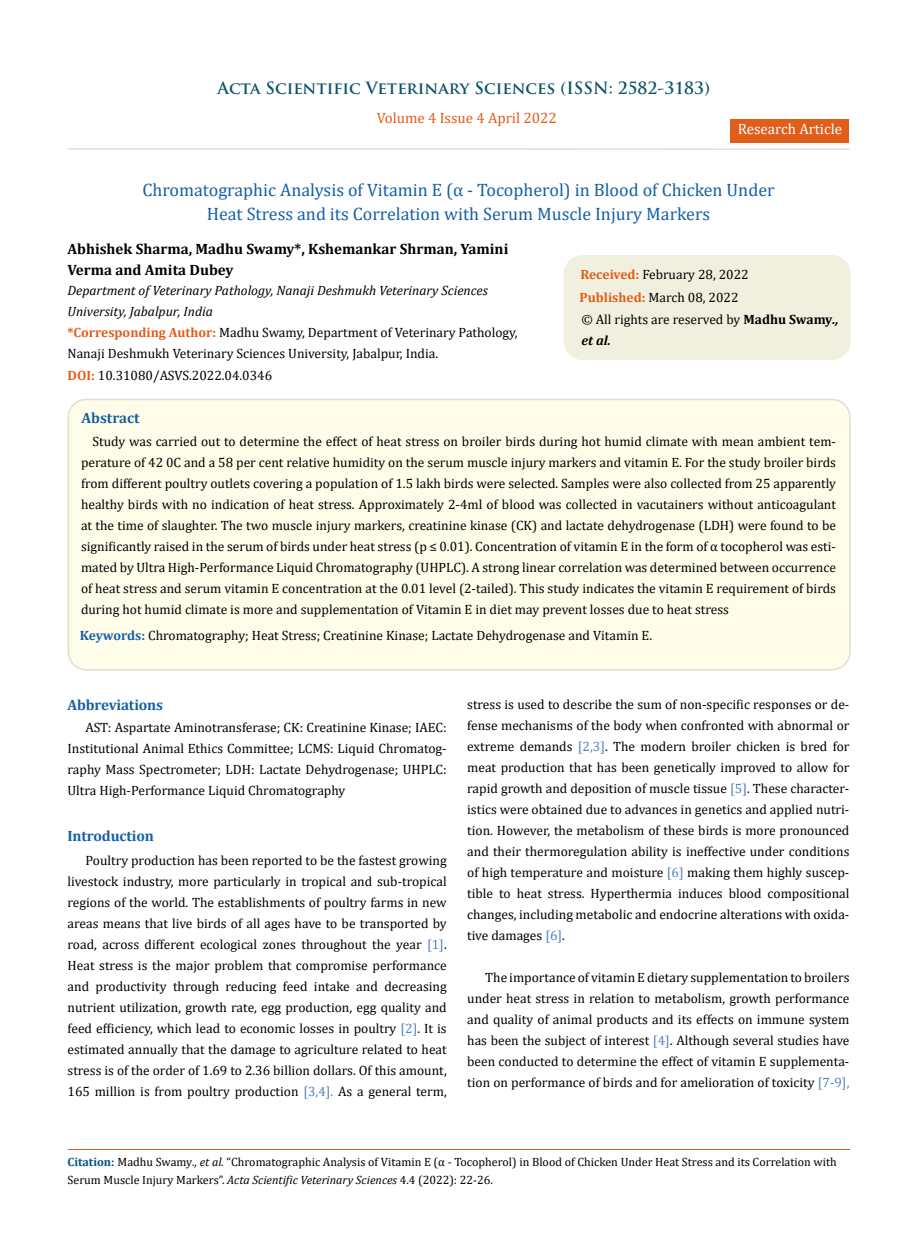
<style>
.page{position:relative;width:917px;height:1242px;background:#fff}
.page>*{position:absolute;margin:0;border:0;box-sizing:border-box;transform-origin:0 0}
.t1{font:18px/24px "Cambria";color:#1560a6;text-align:center}
.t2{font:700 16.5px "Trajan Pro";color:#0e546a}
.t3{font:700 15px/21px "Cambria";color:#000}
.t4{font:700 15px "Cambria";letter-spacing:-.01em;color:#1560a6}
.t5{font:15px "Cambria";color:#e05d1a}
.t6{font:15px "Cambria";color:#fff}
.t7{font:13.5px/21px "Cambria";color:#000;text-align:justify}
.t8{font:12px/18px "Cambria";color:#000}
.s1{font-style:italic}
.s2{font-weight:700;color:#e05d1a}
.s3{font-weight:700}
.s4{font-weight:700;font-style:italic}
.s5{font-weight:700;color:#1560a6}
.s6{color:#4f81bd}
.s7{font-weight:700;color:#035089}
</style>
<div class="page">
<div style="left:730px;top:119px;width:119px;height:23px;background:#e05d1a"></div>
<div style="left:564px;top:256px;width:285px;height:103px;background:#f1f0de;border-radius:18px"></div>
<div style="left:563px;top:255px;width:287px;height:105px;border:2px solid #f1f0de;border-radius:18px"></div>
<div style="left:68px;top:399px;width:782px;height:271px;background:#fffde9;border-radius:18px"></div>
<div style="left:68px;top:399px;width:782px;height:271px;border:2px solid #e0dfcd;border-radius:18px"></div>
<hr style="left:68px;top:1150px;width:781px;height:1px;background:#e05d1a">
<hr style="left:67px;top:148px;width:782px;height:2px;background:#e0dfcd">
<p class="t2" style="left:217px;top:77px;width:494px">Acta Scientific Veterinary Sciences (ISSN: 2582-3183)</p>
<p class="t5" style="left:376px;top:109px;width:182px">Volume 4 Issue 4 April 2022</p>
<p class="t6" style="left:737px;top:120px;width:106px">Research Article</p>
<h1 class="t1" style="left:142px;top:178px;width:633px">Chromatographic Analysis of Vitamin E (α - Tocopherol) in Blood of Chicken Under<br>Heat Stress and its Correlation with Serum Muscle Injury Markers</h1>
<p class="t3" style="left:67px;top:238px;width:442px">Abhishek Sharma, Madhu Swamy*, Kshemankar Shrman, Yamini<br>Verma and Amita Dubey</p>
<p class="t7" style="left:67px;top:279px;width:452px;text-align:left"><span class="s1">Department of Veterinary Pathology, Nanaji Deshmukh Veterinary Sciences University, Jabalpur, India<br></span><span class="s2">*Corresponding Author:</span> Madhu Swamy, Department of Veterinary Pathology, Nanaji Deshmukh Veterinary Sciences University, Jabalpur, India.</p>
<p class="t7" style="left:579px;top:263px;width:171px;line-height:23px"><span class="s2">Received:</span> February 28, 2022<br><span class="s2">Published:</span> March 08, 2022</p>
<p class="t7" style="left:581px;top:308px;width:259px">© All rights are reserved by <span class="s3">Madhu Swamy</span><span class="s4">., et al.</span></p>
<p class="t7" style="left:68px;top:365px;width:206px"><span class="s2">DOI:</span> 10.31080/ASVS.2022.04.0346</p>
<p class="t4" style="left:81px;top:407px;width:60px">Abstract</p>
<p class="t7" style="left:81px;top:431px;width:756px;text-indent:12px">Study was carried out to determine the effect of heat stress on broiler birds during hot humid climate with mean ambient tem&shy;perature of 42 0C and a 58 per cent relative humidity on the serum muscle injury markers and vitamin E. For the study broiler birds from different poultry outlets covering a population of 1.5 lakh birds were selected. Samples were also collected from 25 apparently healthy birds with no indication of heat stress. Approximately 2-4ml of blood was collected in vacutainers without anticoagulant at the time of slaughter. The two muscle injury markers, creatinine kinase (CK) and lactate dehydrogenase (LDH) were found to be significantly raised in the serum of birds under heat stress (p ≤ 0.01). Concentration of vitamin E in the form of α tocopherol was esti&shy;mated by Ultra High-Performance Liquid Chromatography (UHPLC). A strong linear correlation was determined between occurrence of heat stress and serum vitamin E concentration at the 0.01 level (2-tailed). This study indicates the vitamin E requirement of birds during hot humid climate is more and supplementation of Vitamin E in diet may prevent losses due to heat stress</p>
<p class="t7" style="left:80px;top:624px;width:574px"><span class="s5">Keywords:</span> Chromatography; Heat Stress; Creatinine Kinase; Lactate Dehydrogenase and Vitamin E.</p>
<p class="t4" style="left:68px;top:694px;width:97px">Abbreviations</p>
<p class="t7" style="left:68px;top:717px;width:381px;text-indent:18px">AST: Aspartate Aminotransferase; CK: Creatinine Kinase; IAEC:<br>Institutional Animal Ethics Committee; LCMS: Liquid Chromatog&shy;raphy Mass Spectrometer; LDH: Lactate Dehydrogenase; UHPLC:<br>Ultra High-Performance Liquid Chromatography</p>
<p class="t4" style="left:68px;top:825px;width:88px">Introduction</p>
<p class="t7" style="left:68px;top:850px;width:381px;text-indent:18px">Poultry production has been reported to be the fastest growing livestock industry, more particularly in tropical and sub-tropical regions of the world. The establishments of poultry farms in new areas means that live birds of all ages have to be transported by road, across different ecological zones throughout the year <span class="s6">[1]</span>.<br>Heat stress is the major problem that compromise performance and productivity through reducing feed intake and decreasing nutrient utilization, growth rate, egg production, egg quality and feed efficiency, which lead to economic losses in poultry <span class="s6">[2]</span>. It is estimated annually that the damage to agriculture related to heat stress is of the order of 1.69 to 2.36 billion dollars. Of this amount, 165 million is from poultry production <span class="s6">[3,4].</span> As a general term,</p>
<p class="t7" style="left:467px;top:694px;width:384px">stress is used to describe the sum of non-specific responses or de&shy;fense mechanisms of the body when confronted with abnormal or extreme demands <span class="s6">[2,3]</span>. The modern broiler chicken is bred for meat production that has been genetically improved to allow for rapid growth and deposition of muscle tissue <span class="s6">[5]</span>. These character&shy;istics were obtained due to advances in genetics and applied nutri&shy;tion. However, the metabolism of these birds is more pronounced and their thermoregulation ability is ineffective under conditions of high temperature and moisture <span class="s6">[6]</span> making them highly suscep&shy;tible to heat stress. Hyperthermia induces blood compositional changes, including metabolic and endocrine alterations with oxida&shy;tive damages <span class="s6">[6]</span>.</p>
<p class="t7" style="left:467px;top:967px;width:384px;text-indent:18px">The importance of vitamin E dietary supplementation to broilers under heat stress in relation to metabolism, growth performance and quality of animal products and its effects on immune system has been the subject of interest <span class="s6">[4]</span>. Although several studies have been conducted to determine the effect of vitamin E supplementa&shy;tion on performance of birds and for amelioration of toxicity <span class="s6">[7-9],</span></p>
<p class="t8" style="left:68px;top:1153px;width:770px"><span class="s7">Citation:</span> Madhu Swamy<span class="s1">., et al.</span> “Chromatographic Analysis of Vitamin E (α - Tocopherol) in Blood of Chicken Under Heat Stress and its Correlation with<br>Serum Muscle Injury Markers”. <span class="s1">Acta Scientific Veterinary Sciences</span> 4.4 (2022): 22-26.</p>
</div>
